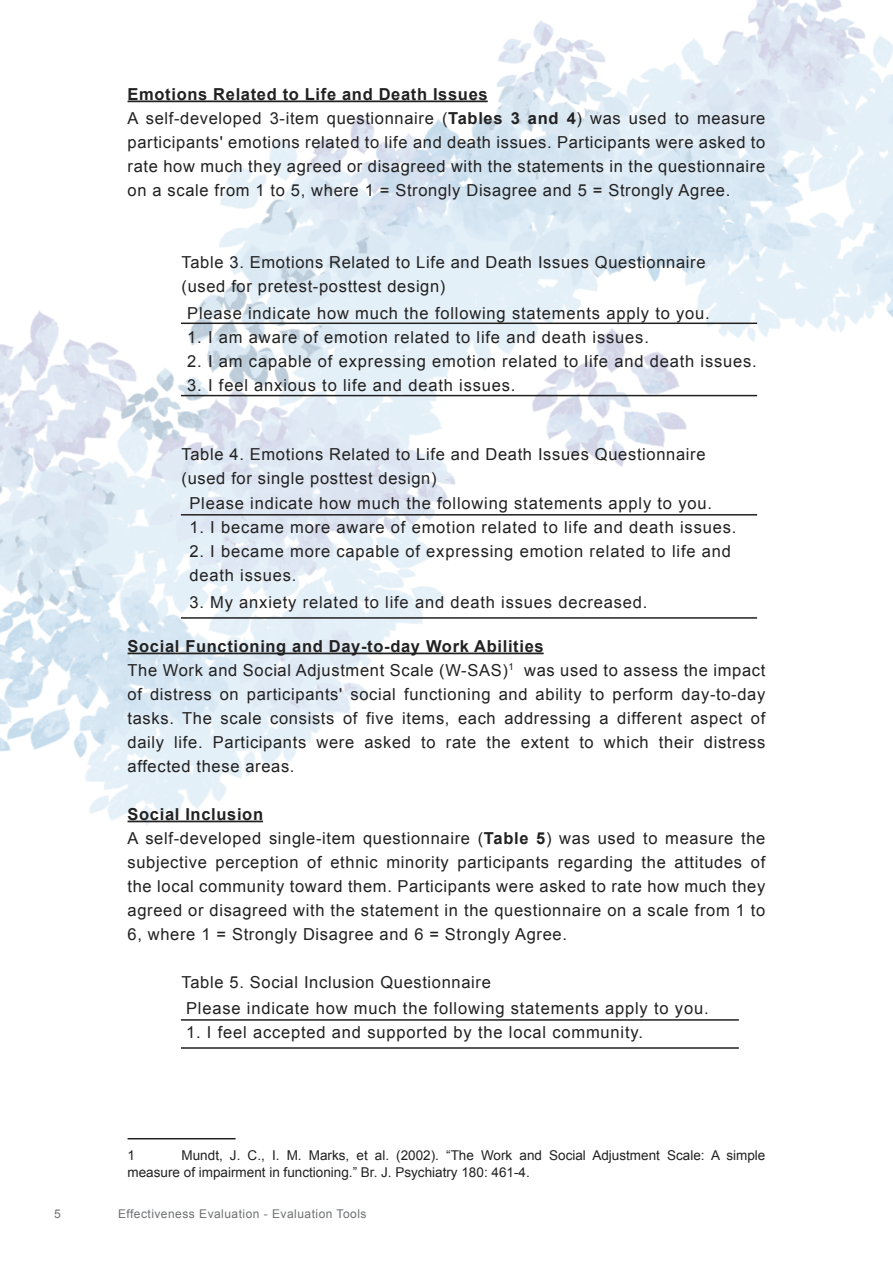
<style>
.page{position:relative;width:893px;height:1263px;background:#fff}
.page>*{position:absolute;margin:0;border:0;box-sizing:border-box;transform-origin:0 0}
.t1{font:16.5px/24px "Arial";letter-spacing:.05em;color:#222121;text-align:justify}
.t2{font:700 16.5px "Arial";letter-spacing:.04em;color:#222121}
.t3{font:13.5px/16.2px "Arial";color:#222121}
.t4{font:12px "Arial";letter-spacing:.04em;color:#6e7072}
.s1{font-weight:700}
</style>
<div class="page">
<img style="left:0;top:0;width:893px;height:825px">
<hr style="left:128px;top:100px;width:360px;height:2px;background:#222121">
<hr style="left:128px;top:652px;width:416px;height:2px;background:#222121">
<hr style="left:128px;top:820px;width:135px;height:2px;background:#222121">
<hr style="left:128px;top:1138px;width:108px;height:1px;background:#222121">
<hr style="left:181px;top:395px;width:576px;height:1px;background:#222121">
<hr style="left:181px;top:323px;width:576px;height:1px;background:#222121">
<hr style="left:181px;top:514px;width:576px;height:1px;background:#222121">
<hr style="left:181px;top:617px;width:576px;height:2px;background:#222121">
<hr style="left:181px;top:1019px;width:558px;height:2px;background:#222121">
<hr style="left:181px;top:1047px;width:558px;height:2px;background:#222121">
<p class="t4" style="left:54px;top:1205px;width:8px">5</p>
<p class="t2" style="left:128px;top:83px;width:362px">Emotions Related to Life and Death Issues</p>
<p class="t1" style="left:128px;top:106px;width:639px">A self-developed 3-item questionnaire (<span class="s1">Tables 3 and 4</span>) was used to measure participants' emotions related to life and death issues. Participants were asked to rate how much they agreed or disagreed with the statements in the questionnaire on a scale from 1 to 5, where 1 = Strongly Disagree and 5 = Strongly Agree.</p>
<p class="t1" style="left:182px;top:250px;width:525px">Table 3. Emotions Related to Life and Death Issues Questionnaire (used for pretest-posttest design)</p>
<p class="t1" style="left:187px;top:302px;width:524px">Please indicate how much the following statements apply to you.</p>
<p class="t1" style="left:187px;top:326px;width:463px">1. I am aware of emotion related to life and death issues.</p>
<p class="t1" style="left:187px;top:350px;width:571px">2. I am capable of expressing emotion related to life and death issues.</p>
<p class="t1" style="left:187px;top:374px;width:330px">3. I feel anxious to life and death issues.</p>
<p class="t1" style="left:182px;top:442px;width:525px">Table 4. Emotions Related to Life and Death Issues Questionnaire (used for single posttest design)</p>
<p class="t1" style="left:189px;top:491px;width:524px">Please indicate how much the following statements apply to you.</p>
<p class="t1" style="left:189px;top:515px;width:548px">1. I became more aware of emotion related to life and death issues.</p>
<p class="t1" style="left:189px;top:539px;width:543px">2. I became more capable of expressing emotion related to life and death issues.</p>
<p class="t1" style="left:189px;top:590px;width:459px">3. My anxiety related to life and death issues decreased.</p>
<p class="t2" style="left:128px;top:635px;width:418px">Social Functioning and Day-to-day Work Abilities</p>
<p class="t1" style="left:128px;top:658px;width:639px">The Work and Social Adjustment Scale (W-SAS)<sup>1</sup> was used to assess the impact of distress on participants' social functioning and ability to perform day-to-day tasks. The scale consists of five items, each addressing a different aspect of daily life. Participants were asked to rate the extent to which their distress affected these areas.</p>
<p class="t2" style="left:128px;top:803px;width:137px">Social Inclusion</p>
<p class="t1" style="left:128px;top:826px;width:639px">A self-developed single-item questionnaire (<span class="s1">Table 5</span>) was used to measure the subjective perception of ethnic minority participants regarding the attitudes of the local community toward them. Participants were asked to rate how much they agreed or disagreed with the statement in the questionnaire on a scale from 1 to 6, where 1 = Strongly Disagree and 6 = Strongly Agree.</p>
<p class="t1" style="left:182px;top:970px;width:311px">Table 5. Social Inclusion Questionnaire</p>
<p class="t1" style="left:186px;top:996px;width:524px">Please indicate how much the following statements apply to you.</p>
<p class="t1" style="left:186px;top:1020px;width:458px">1. I feel accepted and supported by the local community.</p>
<p class="t3" style="left:128px;top:1147px;width:639px;text-indent:54px">Mundt, J. C., I. M. Marks, et al. (2002). “The Work and Social Adjustment Scale: A simple measure of impairment in functioning.” Br. J. Psychiatry 180: 461-4.</p>
<p class="t3" style="left:128px;top:1147px;width:9px">1</p>
<p class="t4" style="left:118px;top:1205px;width:250px">Effectiveness Evaluation - Evaluation Tools</p>
</div>
